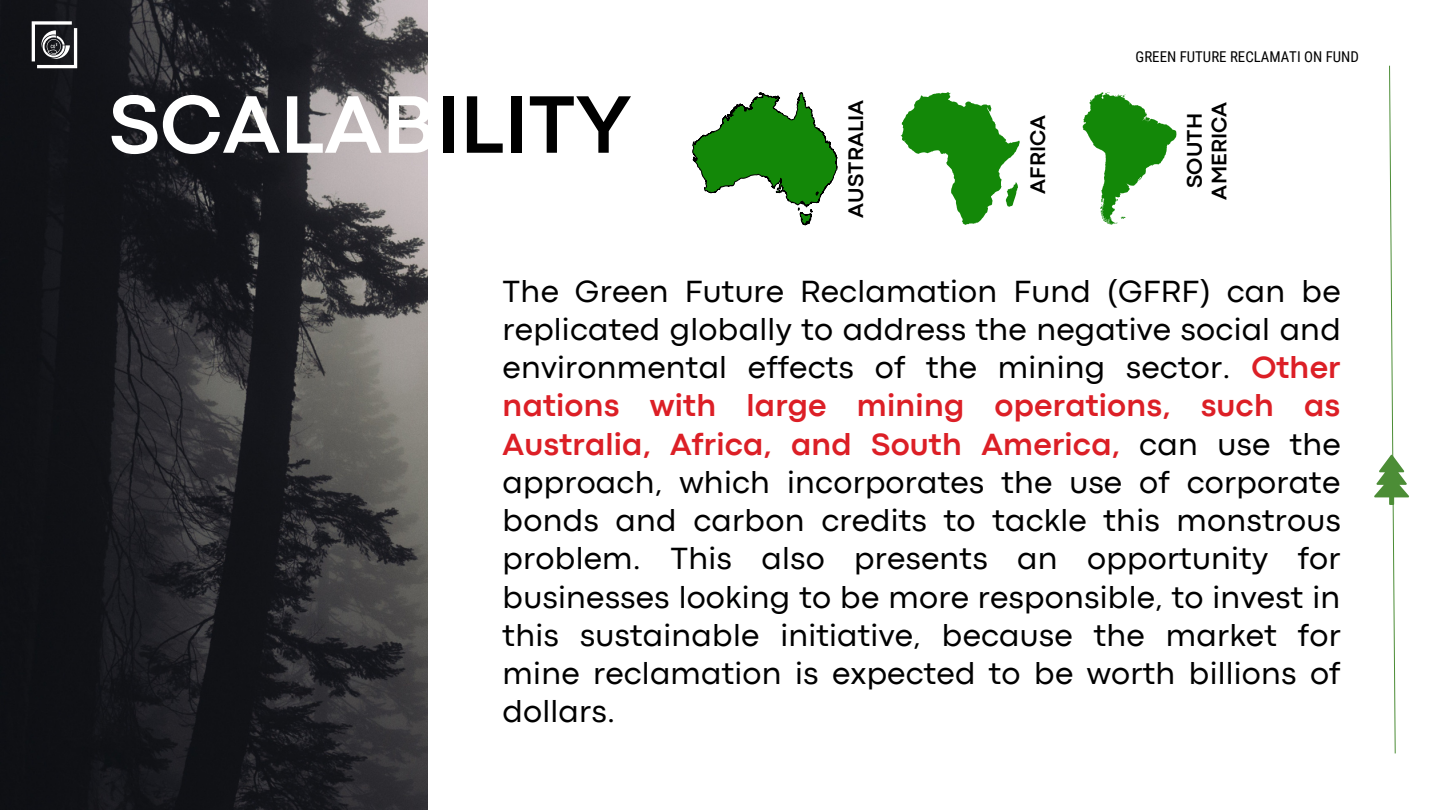
<style>
.page{position:relative;width:1440px;height:810px;background:#fff}
.page>*{position:absolute;margin:0;border:0;box-sizing:border-box;transform-origin:0 0}
.t1{font:700 85px "Codec Pro";color:#fff}
.t2{font:32px/38.2px "Codec Pro";letter-spacing:.005em;color:#000;text-align:justify}
.t3{font:700 22px/24.8px "Codec Pro";letter-spacing:.005em;color:#000;text-align:center}
.t4{font:14.9px "Roboto Condensed";color:#000}
.s1{color:#000}
.s2{font-weight:700;color:#dc1f26}
</style>
<div class="page">
<img style="left:0;top:0;width:428px;height:810px">
<svg style="left:32px;top:21px;width:45px;height:47px"></svg>
<svg style="left:693px;top:92px;width:144px;height:133px"></svg>
<svg style="left:901px;top:92px;width:119px;height:133px"></svg>
<svg style="left:1083px;top:92px;width:93px;height:133px"></svg>
<svg style="left:1374px;top:65px;width:35px;height:689px"></svg>
<h1 class="t1" style="left:109px;top:94px;width:524px">SCALAB<span class="s1">ILITY</span></h1>
<p class="t3" style="left:845px;top:218px;width:120px;rotate:-90deg">AUSTRALIA</p>
<p class="t3" style="left:1027px;top:194px;width:81px;rotate:-90deg">AFRICA</p>
<p class="t4" style="left:1136px;top:48px;width:225px">GREEN FUTURE RECLAMATI ON FUND</p>
<p class="t3" style="left:1184px;top:200px;width:99px;rotate:-90deg">SOUTH<br>AMERICA</p>
<p class="t2" style="left:503px;top:274px;width:840px">The Green Future Reclamation Fund (GFRF) can be replicated globally to address the negative social and environmental effects of the mining sector. <span class="s2">Other nations with large mining operations, such as Australia, Africa, and South America,</span> can use the approach, which incorporates the use of corporate bonds and carbon credits to tackle this monstrous problem. This also presents an opportunity for businesses looking to be more responsible, to invest in this sustainable initiative, because the market for mine reclamation is expected to be worth billions of dollars.</p>
</div>
